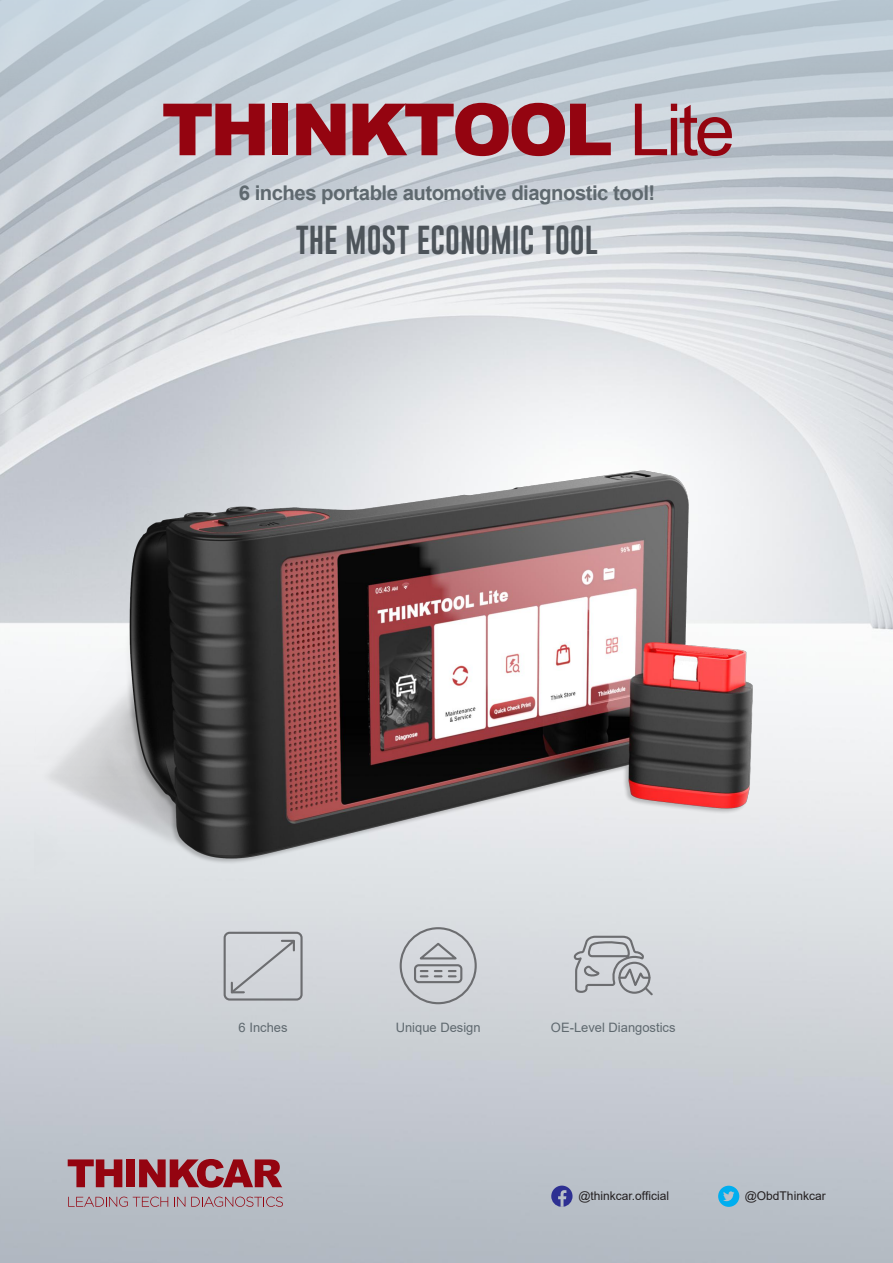
<style>
.page{position:relative;width:893px;height:1263px;background:#fff}
.page>*{position:absolute;margin:0;border:0;box-sizing:border-box;transform-origin:0 0}
.t1{font:900 72px "Arial";letter-spacing:-.05em;color:#940410}
.t2{font:29.55px "Gobold Lowplus";color:#4d545a}
.t3{font:700 20.4px "Arial";letter-spacing:-.025em;color:#5f696f}
.t4{font:12.9px "Arial";color:#5f696f}
.t5{font:12px "Arial";color:#231f20}
.s1{font-weight:400}
</style>
<div class="page">
<img style="left:35px;top:334px;width:858px;height:696px">
<svg style="left:0;top:0;width:893px;height:334px;background:#cbd3da"></svg>
<svg style="left:68px;top:1159px;width:54px;height:28px;background:#a3515c"></svg>
<div style="left:126px;top:1159px;width:9px;height:28px;background:#940410"></div>
<svg style="left:139px;top:1159px;width:143px;height:29px;background:#a14a55"></svg>
<svg style="left:68px;top:1196px;width:100px;height:11px"></svg>
<svg style="left:174px;top:1197px;width:11px;height:10px"></svg>
<svg style="left:191px;top:1196px;width:92px;height:11px"></svg>
<svg style="left:718px;top:1186px;width:21px;height:21px"></svg>
<svg style="left:551px;top:1185px;width:21px;height:22px"></svg>
<svg style="left:573px;top:935px;width:82px;height:62px;background:#bec1c5"></svg>
<div style="left:224px;top:932px;width:79px;height:68px;border:2px solid #6c6d70;border-radius:5px"></div>
<svg style="left:229px;top:938px;width:68px;height:57px;background:#cccfd4"></svg>
<svg style="left:418px;top:941px;width:43px;height:20px"></svg>
<div style="left:414px;top:964px;width:48px;height:19px;border:2px solid #6c6d70;border-radius:4px"></div>
<svg style="left:421px;top:970px;width:6px;height:7px"></svg>
<svg style="left:435px;top:970px;width:7px;height:7px"></svg>
<svg style="left:449px;top:970px;width:7px;height:7px"></svg>
<div style="left:400px;top:927px;width:77px;height:77px;border:2px solid #6c6d70;border-radius:50%"></div>
<h1 class="t1" style="left:162px;top:77px;width:575px">THINKTOOL <span class="s1">Lite</span></h1>
<p class="t3" style="left:239px;top:178px;width:418px">6 inches portable automotive diagnostic tool!</p>
<h2 class="t2" style="left:296px;top:221px;width:304px">THE MOST ECONOMIC TOOL</h2>
<p class="t4" style="left:239px;top:1019px;width:50px">6 Inches</p>
<p class="t4" style="left:396px;top:1019px;width:86px">Unique Design</p>
<p class="t4" style="left:551px;top:1019px;width:126px">OE-Level Diangostics</p>
<p class="t5" style="left:578px;top:1187px;width:92px">@thinkcar.official</p>
<p class="t5" style="left:745px;top:1187px;width:82px">@ObdThinkcar</p>
</div>
